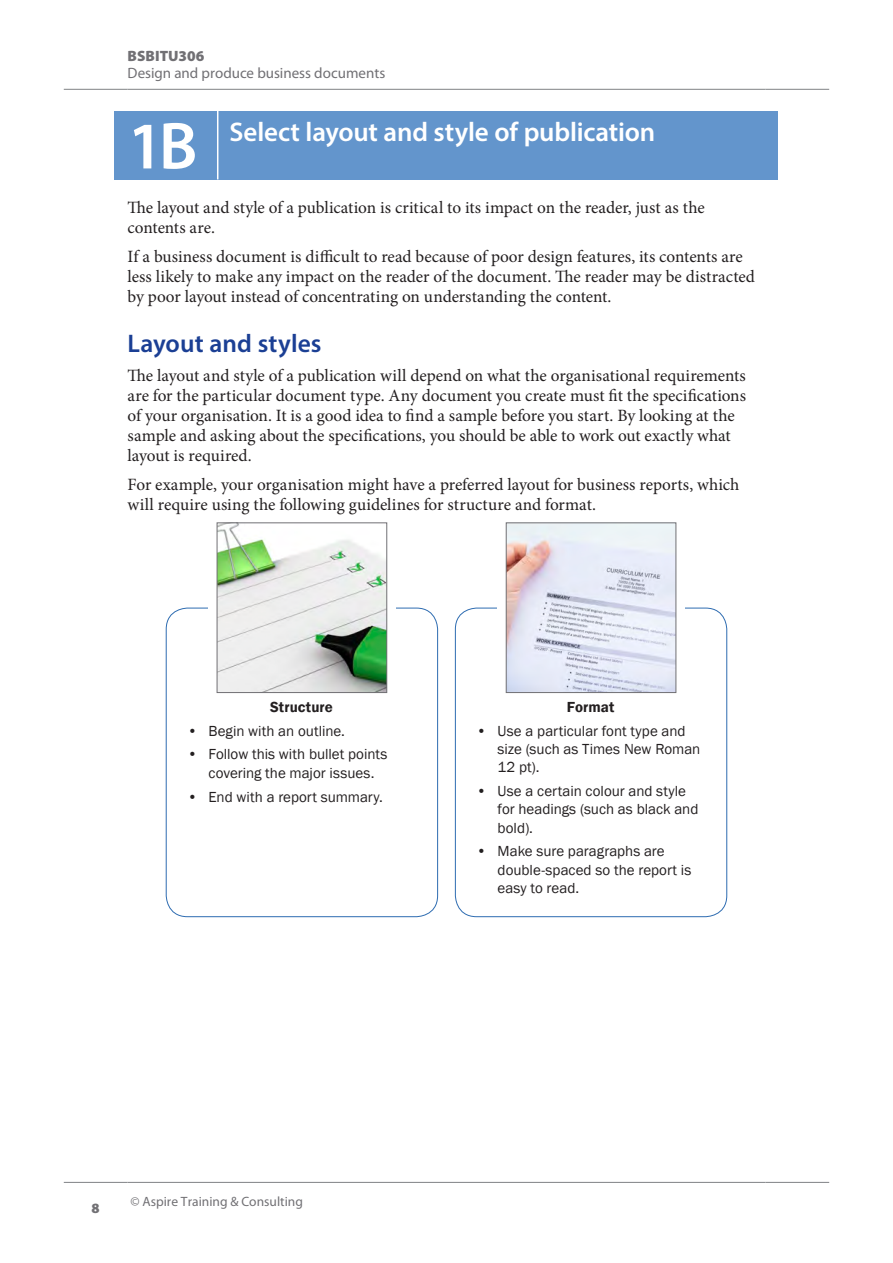
<style>
.page{position:relative;width:893px;height:1263px;background:#fff}
.page>*{position:absolute;margin:0;border:0;box-sizing:border-box;transform-origin:0 0}
.t1{font:600 67.05px "Myriad Pro";color:#fff}
.t2{font:600 27px "Myriad Pro";letter-spacing:-.005em;color:#fff}
.t3{font:600 25.5px "Myriad Pro";letter-spacing:.005em;color:#1b3f94}
.t4{font:17.25px/19.8px "Minion Pro";letter-spacing:-.005em;color:#231f20}
.t5{font:15px/18.3px "Franklin Gothic";color:#231f20}
.t6{font:15px "Myriad Pro";color:#717074}
.t7{font:600 15px "Franklin Gothic";letter-spacing:.005em;color:#231f20}
.t8{font:900 15px "Myriad Pro";color:#717074}
.t9{font:900 14.25px "Myriad Pro";color:#717074}
.t10{font:13.5px "Myriad Pro";color:#717074}
</style>
<div class="page">
<hr style="left:64px;top:1182px;width:64px;height:1px;background:#808285">
<hr style="left:128px;top:1182px;width:637px;height:1px;background:#808285">
<hr style="left:765px;top:1182px;width:64px;height:1px;background:#808285">
<hr style="left:64px;top:89px;width:64px;height:1px;background:#808285">
<hr style="left:128px;top:89px;width:637px;height:1px;background:#808285">
<hr style="left:765px;top:89px;width:64px;height:1px;background:#808285">
<div style="left:166px;top:608px;width:272px;height:309px;border:1px solid #2e6cb1;border-radius:21px"></div>
<div style="left:455px;top:608px;width:272px;height:309px;border:1px solid #2e6cb1;border-radius:21px"></div>
<div style="left:208px;top:523px;width:187px;height:170px;background:#fff"></div>
<div style="left:497px;top:523px;width:188px;height:170px;background:#fff"></div>
<img style="left:219px;top:525px;width:166px;height:166px">
<div style="left:217px;top:523px;width:170px;height:170px;border:1px solid #717074"></div>
<img style="left:508px;top:525px;width:166px;height:166px">
<div style="left:506px;top:523px;width:170px;height:170px;border:1px solid #717074"></div>
<div style="left:115px;top:111px;width:663px;height:68px;background:#6395cc"></div>
<hr style="left:217px;top:111px;width:1px;height:68px;background:#fff">
<p class="t8" style="left:128px;top:47px;width:79px">BSBITU306</p>
<p class="t6" style="left:128px;top:63px;width:259px">Design and produce business documents</p>
<h1 class="t1" style="left:128px;top:103px;width:71px">1B</h1>
<h2 class="t2" style="left:230px;top:115px;width:427px">Select layout and style of publication</h2>
<p class="t4" style="left:128px;top:198px;width:579px">The layout and style of a publication is critical to its impact on the reader, just as the contents are.</p>
<p class="t4" style="left:128px;top:247px;width:629px">If a business document is difficult to read because of poor design features, its contents are less likely to make any impact on the reader of the document. The reader may be distracted by poor layout instead of concentrating on understanding the content.</p>
<h3 class="t3" style="left:128px;top:327px;width:196px">Layout and styles</h3>
<p class="t4" style="left:128px;top:366px;width:620px">The layout and style of a publication will depend on what the organisational requirements are for the particular document type. Any document you create must fit the specifications of your organisation. It is a good idea to find a sample before you start. By looking at the sample and asking about the specifications, you should be able to work out exactly what layout is required.</p>
<p class="t4" style="left:128px;top:474px;width:613px">For example, your organisation might have a preferred layout for business reports, which will require using the following guidelines for structure and format.</p>
<p class="t7" style="left:270px;top:697px;width:64px">Structure</p>
<p class="t5" style="left:187px;top:722px;width:159px">• Begin with an outline.</p>
<p class="t5" style="left:187px;top:746px;width:201px;text-align:center">• Follow this with bullet points covering the major issues.</p>
<p class="t5" style="left:188px;top:788px;width:197px">• End with a report summary.</p>
<p class="t7" style="left:567px;top:697px;width:49px">Format</p>
<p class="t5" style="left:498px;top:722px;width:204px;text-indent:-21px">• Use a particular font type and size (such as Times New Roman<br>12 pt).</p>
<p class="t5" style="left:498px;top:782px;width:202px;text-indent:-21px">• Use a certain colour and style for headings (such as black and bold).</p>
<p class="t5" style="left:498px;top:843px;width:195px;text-indent:-21px">• Make sure paragraphs are double-spaced so the report is easy to read.</p>
<p class="t9" style="left:92px;top:1200px;width:10px">8</p>
<p class="t10" style="left:130px;top:1193px;width:174px">© Aspire Training &amp; Consulting</p>
</div>
